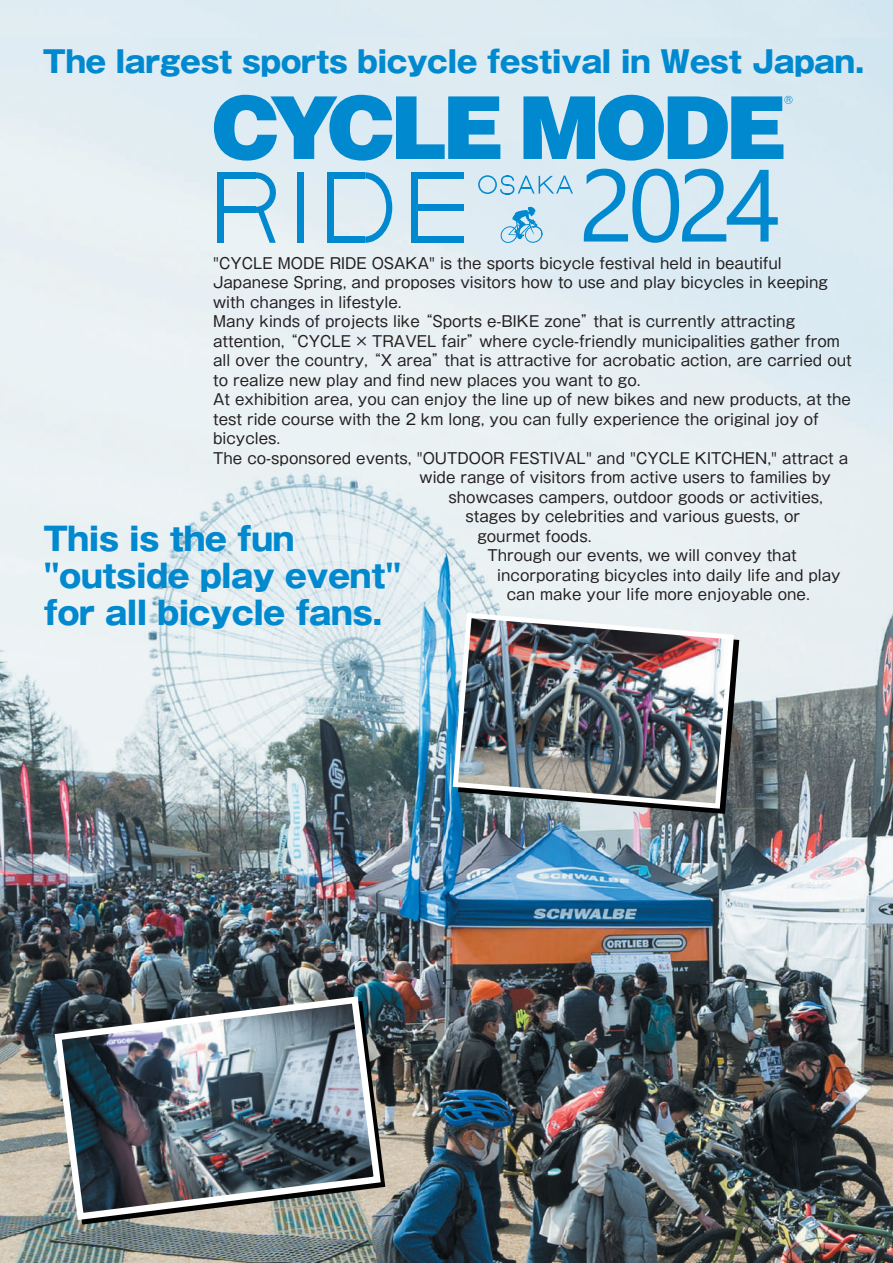
<style>
.page{position:relative;width:893px;height:1263px;background:#fff}
.page>*{position:absolute;margin:0;border:0;box-sizing:border-box;transform-origin:0 0}
.t1{font:102.3px "Ebrima";color:#0089cf}
.t2{font:800 31.5px/37.3px "Gothic MB101 Pro";color:#0089cf}
.t3{font:800 29.55px "Gothic MB101 Pro";color:#0089cf}
.t4{font:15px "Gothic MB101 Pro";color:#231f20}
</style>
<div class="page">
<img style="left:0;top:39px;width:893px;height:1224px">
<svg style="left:455px;top:615px;width:287px;height:201px;background:#899398"></svg>
<img style="left:450px;top:610px;width:287px;height:201px">
<img style="left:59px;top:998px;width:326px;height:230px">
<img style="left:51px;top:993px;width:333px;height:230px">
<svg style="left:214px;top:95px;width:286px;height:66px;background:#5ab1dd"></svg>
<svg style="left:523px;top:95px;width:269px;height:66px;background:#49a9da"></svg>
<div style="left:218px;top:172px;width:6px;height:71px;background:#0089cf"></div>
<div style="left:297px;top:172px;width:7px;height:71px;background:#0089cf"></div>
<div style="left:219px;top:172px;width:37px;height:6px;background:#0089cf"></div>
<div style="left:219px;top:207px;width:37px;height:6px;background:#0089cf"></div>
<div style="left:412px;top:172px;width:6px;height:71px;background:#0089cf"></div>
<div style="left:413px;top:172px;width:51px;height:6px;background:#0089cf"></div>
<div style="left:413px;top:204px;width:51px;height:7px;background:#0089cf"></div>
<div style="left:413px;top:237px;width:51px;height:6px;background:#0089cf"></div>
<svg style="left:256px;top:172px;width:20px;height:71px"></svg>
<div style="left:327px;top:172px;width:6px;height:71px;background:#0089cf"></div>
<div style="left:329px;top:172px;width:36px;height:6px;background:#0089cf"></div>
<div style="left:329px;top:237px;width:36px;height:6px;background:#0089cf"></div>
<svg style="left:365px;top:172px;width:27px;height:71px;background:#a0d0e8"></svg>
<svg style="left:478px;top:175px;width:95px;height:19px;background:#add5eb"></svg>
<svg style="left:499px;top:207px;width:44px;height:37px;background:#a1d0e8"></svg>
<h3 class="t3" style="left:43px;top:37px;width:823px">The largest sports bicycle festival in West Japan.</h3>
<h1 class="t1" style="left:578px;top:130px;width:204px">2024</h1>
<p class="t4" style="left:213px;top:251px;width:570px">"CYCLE MODE RIDE OSAKA" is the sports bicycle festival held in beautiful</p>
<p class="t4" style="left:213px;top:270px;width:616px">Japanese Spring, and proposes visitors how to use and play bicycles in keeping</p>
<p class="t4" style="left:213px;top:290px;width:190px">with changes in lifestyle.</p>
<p class="t4" style="left:213px;top:309px;width:583px">Many kinds of projects like “Sports e-BIKE zone”that is currently attracting</p>
<p class="t4" style="left:213px;top:329px;width:628px">attention, “CYCLE × TRAVEL fair”where cycle-friendly municipalities gather from</p>
<p class="t4" style="left:213px;top:348px;width:640px">all over the country, “X area”that is attractive for acrobatic action, are carried out</p>
<p class="t4" style="left:213px;top:368px;width:429px">to realize new play and find new places you want to go.</p>
<p class="t4" style="left:213px;top:387px;width:639px">At exhibition area, you can enjoy the line up of new bikes and new products, at the</p>
<p class="t4" style="left:213px;top:407px;width:607px">test ride course with the 2 km long, you can fully experience the original joy of</p>
<p class="t4" style="left:213px;top:426px;width:69px">bicycles.</p>
<p class="t4" style="left:213px;top:446px;width:637px">The co-sponsored events, "OUTDOOR FESTIVAL" and "CYCLE KITCHEN," attract a</p>
<p class="t4" style="left:420px;top:465px;width:413px">wide range of visitors from active users to families by</p>
<p class="t4" style="left:448px;top:485px;width:376px">showcases campers, outdoor goods or activities,</p>
<p class="t4" style="left:466px;top:504px;width:336px">stages by celebrities and various guests, or</p>
<p class="t4" style="left:477px;top:524px;width:116px">gourmet foods.</p>
<p class="t4" style="left:487px;top:543px;width:311px">Through our events, we will convey that</p>
<p class="t4" style="left:497px;top:563px;width:345px">incorporating bicycles into daily life and play</p>
<p class="t4" style="left:507px;top:582px;width:305px">can make your life more enjoyable one.</p>
<h2 class="t2" style="left:44px;top:516px;width:359px">This is the fun "outside play event" for all bicycle fans.</h2>
</div>
